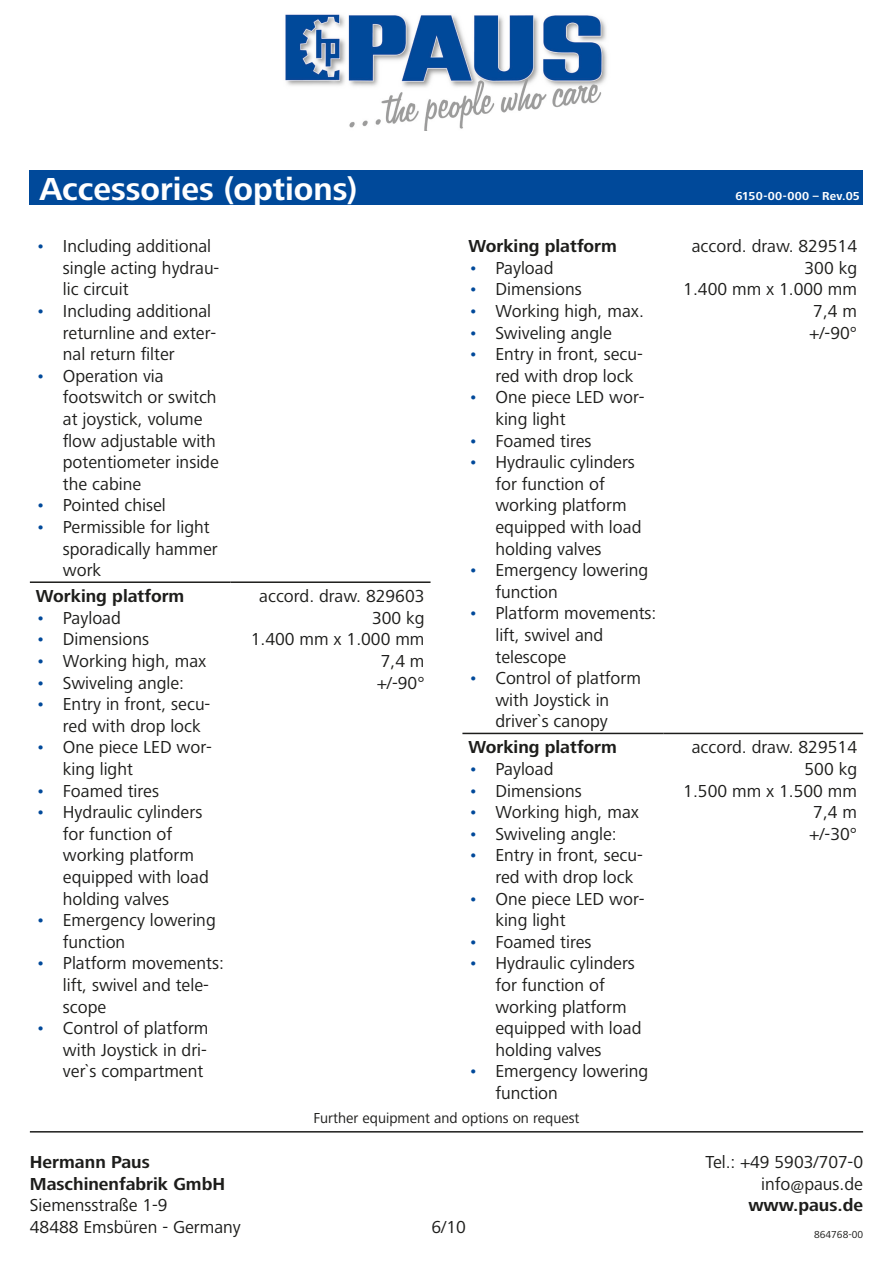
<style>
.page{position:relative;width:893px;height:1263px;background:#fff}
.page>*{position:absolute;margin:0;border:0;box-sizing:border-box;transform-origin:0 0}
.t1{font:700 33px "Frutiger Next LT";color:#fff}
.t2{font:18px/21.6px "Frutiger Next LT";color:#1d1d1b}
.t3{font:700 18px "Frutiger Next LT";color:#1d1d1b}
.t4{font:15px "Frutiger Next LT";color:#1d1d1b}
.t5{font:700 12px "Frutiger Next LT";letter-spacing:.01em;color:#fff}
.t6{font:10.5px "Frutiger Next LT";color:#1d1d1b}
.s1{color:#00499a}
.s2{font-weight:700}
</style>
<div class="page">
<img style="left:285px;top:14px;width:322px;height:116px">
<div style="left:30px;top:170px;width:833px;height:34px;background:#00499a"></div>
<hr style="left:30px;top:1131px;width:833px;height:1px;background:#1d1d1b">
<hr style="left:30px;top:581px;width:201px;height:2px;background:#1d1d1b">
<hr style="left:231px;top:581px;width:200px;height:2px;background:#1d1d1b">
<hr style="left:462px;top:733px;width:201px;height:1px;background:#1d1d1b">
<hr style="left:663px;top:733px;width:200px;height:1px;background:#1d1d1b">
<p class="t1" style="left:39px;top:170px;width:319px">Accessories (options)</p>
<p class="t2" style="left:63px;top:235px;width:158px;text-indent:-27px"><span class="s1">•</span> Including additional single acting hydrau&shy;lic circuit</p>
<p class="t2" style="left:63px;top:300px;width:155px;text-indent:-27px"><span class="s1">•</span> Including additional returnline and exter&shy;nal return filter</p>
<p class="t2" style="left:63px;top:365px;width:157px;text-indent:-27px"><span class="s1">•</span> Operation via footswitch or switch at joystick, volume flow adjustable with potentiometer inside the cabine</p>
<p class="t2" style="left:36px;top:495px;width:132px"><span class="s1">•</span> Pointed chisel</p>
<p class="t2" style="left:63px;top:516px;width:156px;text-indent:-27px"><span class="s1">•</span> Permissible for light sporadically hammer work</p>
<p class="t3" style="left:36px;top:586px;width:150px">Working platform</p>
<p class="t2" style="left:36px;top:607px;width:87px"><span class="s1">•</span> Payload</p>
<p class="t2" style="left:36px;top:629px;width:115px"><span class="s1">•</span> Dimensions</p>
<p class="t2" style="left:36px;top:650px;width:172px"><span class="s1">•</span> Working high, max</p>
<p class="t2" style="left:36px;top:672px;width:150px"><span class="s1">•</span> Swiveling angle:</p>
<p class="t2" style="left:63px;top:693px;width:149px;text-indent:-27px"><span class="s1">•</span> Entry in front, secu&shy;red with drop lock</p>
<p class="t2" style="left:63px;top:737px;width:150px;text-indent:-27px"><span class="s1">•</span> One piece LED wor&shy;king light</p>
<p class="t2" style="left:36px;top:780px;width:125px"><span class="s1">•</span> Foamed tires</p>
<p class="t2" style="left:63px;top:801px;width:147px;text-indent:-27px"><span class="s1">•</span> Hydraulic cylinders for function of working platform equipped with load holding valves</p>
<p class="t2" style="left:63px;top:909px;width:154px;text-indent:-27px"><span class="s1">•</span> Emergency lowering function</p>
<p class="t2" style="left:63px;top:953px;width:163px;text-indent:-27px"><span class="s1">•</span> Platform movements: lift, swivel and tele&shy;scope</p>
<p class="t2" style="left:63px;top:1017px;width:147px;text-align:justify;text-indent:-27px"><span class="s1">•</span> Control of platform with Joystick in dri&shy;ver`s compartment</p>
<p class="t2" style="left:259px;top:585px;width:167px">accord. draw. 829603</p>
<p class="t2" style="left:372px;top:607px;width:54px">300 kg</p>
<p class="t2" style="left:251px;top:629px;width:175px">1.400 mm x 1.000 mm</p>
<p class="t2" style="left:381px;top:650px;width:45px">7,4 m</p>
<p class="t2" style="left:377px;top:672px;width:49px">+/-90°</p>
<p class="t3" style="left:468px;top:236px;width:150px">Working platform</p>
<p class="t2" style="left:468px;top:257px;width:87px"><span class="s1">•</span> Payload</p>
<p class="t2" style="left:468px;top:279px;width:115px"><span class="s1">•</span> Dimensions</p>
<p class="t2" style="left:468px;top:300px;width:177px"><span class="s1">•</span> Working high, max.</p>
<p class="t2" style="left:468px;top:322px;width:145px"><span class="s1">•</span> Swiveling angle</p>
<p class="t2" style="left:495px;top:343px;width:149px;text-indent:-27px"><span class="s1">•</span> Entry in front, secu&shy;red with drop lock</p>
<p class="t2" style="left:495px;top:387px;width:150px;text-indent:-27px"><span class="s1">•</span> One piece LED wor&shy;king light</p>
<p class="t2" style="left:468px;top:430px;width:125px"><span class="s1">•</span> Foamed tires</p>
<p class="t2" style="left:495px;top:451px;width:147px;text-indent:-27px"><span class="s1">•</span> Hydraulic cylinders for function of working platform equipped with load holding valves</p>
<p class="t2" style="left:495px;top:559px;width:154px;text-indent:-27px"><span class="s1">•</span> Emergency lowering function</p>
<p class="t2" style="left:495px;top:603px;width:163px;text-indent:-27px"><span class="s1">•</span> Platform movements: lift, swivel and telescope</p>
<p class="t2" style="left:468px;top:667px;width:174px;text-align:center"><span class="s1">•</span> Control of platform with Joystick in<br>driver`s canopy</p>
<p class="t3" style="left:468px;top:737px;width:150px">Working platform</p>
<p class="t2" style="left:468px;top:758px;width:87px"><span class="s1">•</span> Payload</p>
<p class="t2" style="left:468px;top:780px;width:115px"><span class="s1">•</span> Dimensions</p>
<p class="t2" style="left:468px;top:801px;width:172px"><span class="s1">•</span> Working high, max</p>
<p class="t2" style="left:468px;top:823px;width:150px"><span class="s1">•</span> Swiveling angle:</p>
<p class="t2" style="left:495px;top:845px;width:149px;text-indent:-27px"><span class="s1">•</span> Entry in front, secu&shy;red with drop lock</p>
<p class="t2" style="left:495px;top:888px;width:150px;text-indent:-27px"><span class="s1">•</span> One piece LED wor&shy;king light</p>
<p class="t2" style="left:468px;top:931px;width:125px"><span class="s1">•</span> Foamed tires</p>
<p class="t2" style="left:495px;top:953px;width:147px;text-indent:-27px"><span class="s1">•</span> Hydraulic cylinders for function of working platform equipped with load holding valves</p>
<p class="t2" style="left:495px;top:1061px;width:154px;text-indent:-27px"><span class="s1">•</span> Emergency lowering function</p>
<p class="t2" style="left:30px;top:1151px;width:213px"><span class="s2">Hermann Paus<br>Maschinenfabrik GmbH<br></span>Siemensstraße 1-9<br>48488 Emsbüren - Germany</p>
<p class="t4" style="left:314px;top:1110px;width:267px">Further equipment and options on request</p>
<p class="t2" style="left:431px;top:1216px;width:36px">6/10</p>
<p class="t5" style="left:735px;top:189px;width:126px">6150-00-000 – Rev.05</p>
<p class="t2" style="left:692px;top:235px;width:167px">accord. draw. 829514</p>
<p class="t2" style="left:804px;top:257px;width:54px">300 kg</p>
<p class="t2" style="left:683px;top:279px;width:175px">1.400 mm x 1.000 mm</p>
<p class="t2" style="left:813px;top:300px;width:45px">7,4 m</p>
<p class="t2" style="left:810px;top:322px;width:49px">+/-90°</p>
<p class="t2" style="left:692px;top:737px;width:167px">accord. draw. 829514</p>
<p class="t2" style="left:804px;top:758px;width:54px">500 kg</p>
<p class="t2" style="left:683px;top:780px;width:175px">1.500 mm x 1.500 mm</p>
<p class="t2" style="left:813px;top:801px;width:45px">7,4 m</p>
<p class="t2" style="left:810px;top:823px;width:49px">+/-30°</p>
<p class="t2" style="left:705px;top:1151px;width:159px;text-align:right">Tel.: +49 5903/707-0 info@paus.de <span class="s2">www.paus.de</span></p>
<p class="t6" style="left:814px;top:1229px;width:50px">864768-00</p>
</div>
